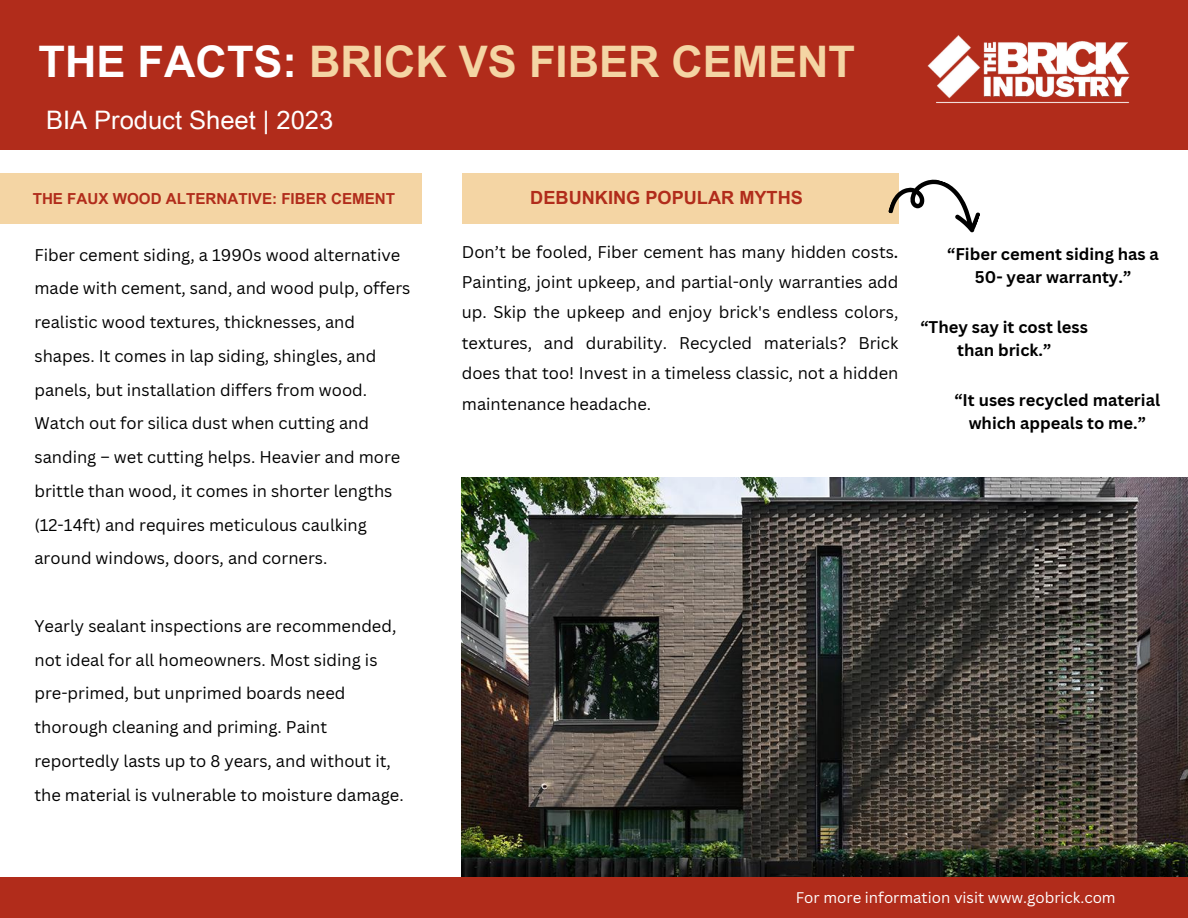
<style>
.page{position:relative;width:1188px;height:918px;background:#fff}
.page>*{position:absolute;margin:0;border:0;box-sizing:border-box;transform-origin:0 0}
.t1{font:700 43.5px "Arial Unicode MS";color:#f4d5a4}
.t2{font:25.5px "Arial Unicode MS";color:#fff}
.t3{font:700 18.15px "Arial Unicode MS";color:#b12c1b}
.t4{font:16.5px/33.8px "Canva Sans";color:#000}
.t5{font:700 16.5px/22.5px "Canva Sans";color:#000;text-align:center}
.t6{font:700 15.15px "Arial Unicode MS";color:#b12c1b}
.t7{font:15px "Canva Sans";color:#fff}
.s1{color:#fff}
.s2{font-weight:500}
</style>
<div class="page">
<div style="left:0;top:0;width:1188px;height:150px;background:#b12c1b"></div>
<div style="left:0;top:173px;width:422px;height:51px;background:#f4d5a4"></div>
<img style="left:462px;top:477px;width:726px;height:400px">
<div style="left:0;top:877px;width:1188px;height:41px;background:#b12c1b"></div>
<div style="left:462px;top:173px;width:436px;height:51px;background:#f4d5a4"></div>
<svg style="left:888px;top:173px;width:92px;height:60px"></svg>
<img style="left:927px;top:35px;width:203px;height:68px">
<p class="t1" style="left:39px;top:31px;width:818px"><span class="s1">THE FACTS:</span> BRICK VS FIBER CEMENT</p>
<p class="t2" style="left:46px;top:101px;width:289px">BIA Product Sheet | 2023</p>
<p class="t6" style="left:33px;top:188px;width:364px">THE FAUX WOOD ALTERNATIVE: FIBER CEMENT</p>
<p class="t4" style="left:34px;top:237px;width:378px">Fiber cement siding, a 1990s wood alternative made with cement, sand, and wood pulp, offers realistic wood textures, thicknesses, and shapes. It comes in lap siding, shingles, and panels, but installation differs from wood.<br>Watch out for silica dust when cutting and sanding – wet cutting helps. Heavier and more brittle than wood, it comes in shorter lengths (12-14ft) and requires meticulous caulking around windows, doors, and corners.</p>
<p class="t4" style="left:34px;top:609px;width:371px">Yearly sealant inspections are recommended, not ideal for all homeowners. Most siding is pre-primed, but unprimed boards need thorough cleaning and priming. Paint reportedly lasts up to 8 years, and without it, the material is vulnerable to moisture damage.</p>
<p class="t3" style="left:530px;top:185px;width:274px">DEBUNKING POPULAR MYTHS</p>
<p class="t4" style="left:462px;top:236px;width:438px;line-height:30.3px;text-align:justify">Don’t be fooled, Fiber cement has many hidden costs<span class="s2">.<br></span>Painting, joint upkeep, and partial-only warranties add up. Skip the upkeep and enjoy brick's endless colors, textures, and durability. Recycled materials? Brick does that too! Invest in a timeless classic, not a hidden maintenance headache.</p>
<p class="t5" style="left:947px;top:243px;width:213px">“Fiber cement siding has a<br>50- year warranty.”</p>
<p class="t5" style="left:920px;top:315px;width:169px">“They say it cost less</p>
<p class="t5" style="left:957px;top:338px;width:96px">than brick.”</p>
<p class="t5" style="left:954px;top:389px;width:207px">“It uses recycled material which appeals to me.”</p>
<p class="t7" style="left:796px;top:887px;width:321px">For more information visit www.gobrick.com</p>
</div>
